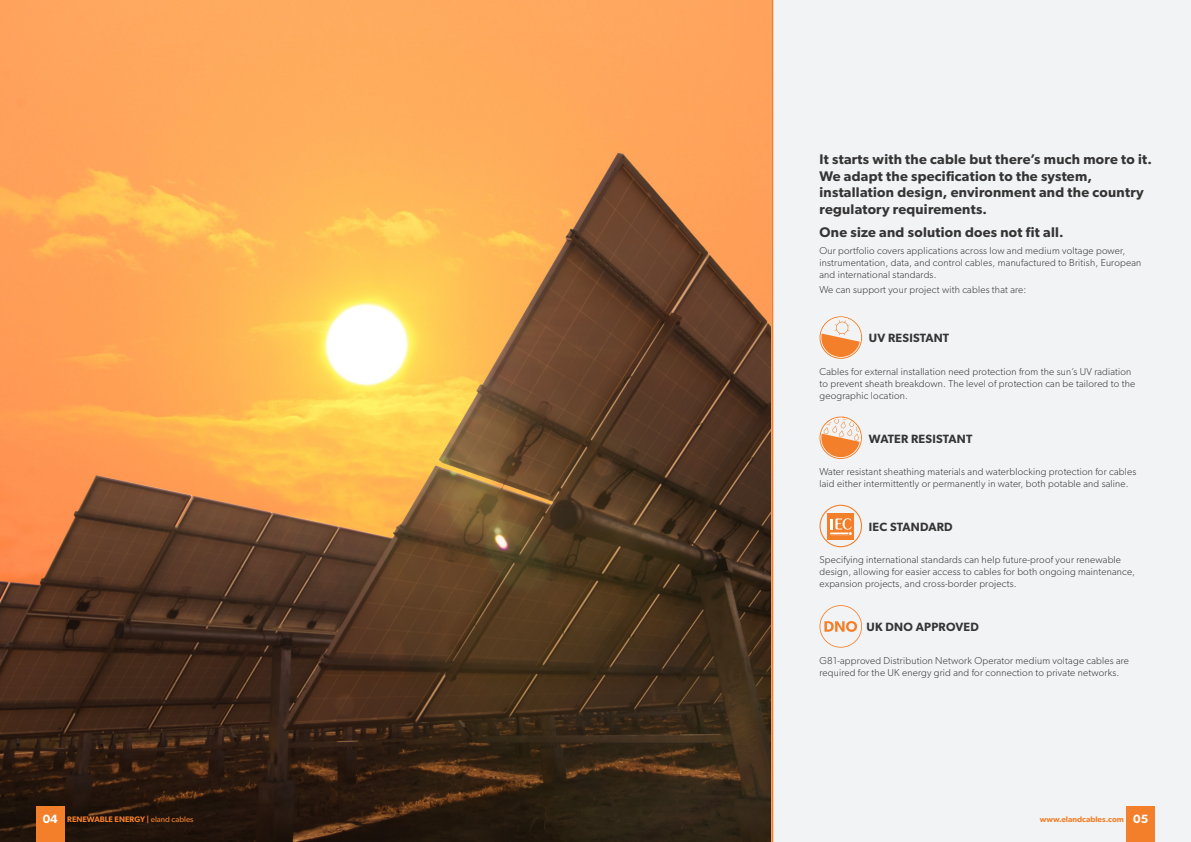
<style>
.page{position:relative;width:1191px;height:842px;background:#fff}
.page>*{position:absolute;margin:0;border:0;box-sizing:border-box;transform-origin:0 0}
.t1{font:600 14px/16.8px "Gibson";letter-spacing:.02em;color:#363536}
.t2{font:600 12px "Gibson";letter-spacing:.02em;color:#363536}
.t3{font:300 10px/12px "Gibson";letter-spacing:.02em;color:#363536}
.t4{font:600 8px "Gibson";color:#f47f2a}
.s1{font-size:12px;color:#fff}
.s2{font-weight:400}
</style>
<div class="page">
<img style="left:0;top:0;width:771px;height:842px">
<div style="left:771px;top:0;width:420px;height:842px;background:#f2f3f4"></div>
<svg style="left:819px;top:316px;width:43px;height:43px"></svg>
<svg style="left:819px;top:417px;width:43px;height:42px"></svg>
<div style="left:827px;top:513px;width:27px;height:26px;background:#f47f2a"></div>
<svg style="left:830px;top:518px;width:22px;height:18px"></svg>
<div style="left:819px;top:505px;width:43px;height:42px;border:1px solid #f47f2a;border-radius:50%"></div>
<svg style="left:819px;top:605px;width:43px;height:43px"></svg>
<hr style="left:771px;top:0;width:2px;height:842px;background:#f47f2a">
<div style="left:36px;top:806px;width:28px;height:36px;background:#f47f2a"></div>
<div style="left:1126px;top:806px;width:29px;height:36px;background:#f47f2a"></div>
<p class="t1" style="left:819px;top:150px;width:334px">It starts with the cable but there’s much more to it.<br>We adapt the specification to the system, installation design, environment and the country regulatory requirements.</p>
<p class="t1" style="left:819px;top:223px;width:246px">One size and solution does not fit all.</p>
<p class="t3" style="left:819px;top:245px;width:323px">Our portfolio covers applications across low and medium voltage power, instrumentation, data, and control cables, manufactured to British, European and international standards.</p>
<p class="t3" style="left:819px;top:284px;width:208px">We can support your project with cables that are:</p>
<p class="t2" style="left:869px;top:331px;width:82px">UV RESISTANT</p>
<p class="t3" style="left:819px;top:365px;width:317px">Cables for external installation need protection from the sun’s UV radiation to prevent sheath breakdown. The level of protection can be tailored to the geographic location.</p>
<p class="t2" style="left:869px;top:431px;width:105px">WATER RESISTANT</p>
<p class="t3" style="left:819px;top:465px;width:318px">Water resistant sheathing materials and waterblocking protection for cables laid either intermittently or permanently in water, both potable and saline.</p>
<p class="t2" style="left:869px;top:520px;width:85px">IEC STANDARD</p>
<p class="t3" style="left:819px;top:554px;width:317px">Specifying international standards can help future-proof your renewable design, allowing for easier access to cables for both ongoing maintenance, expansion projects, and cross-border projects.</p>
<p class="t2" style="left:866px;top:620px;width:114px">UK DNO APPROVED</p>
<p class="t3" style="left:819px;top:654px;width:311px">G81-approved Distribution Network Operator medium voltage cables are required for the UK energy grid and for connection to private networks.</p>
<p class="t4" style="left:43px;top:814px;width:152px"><span class="s1">04</span> RENEWABLE ENERGY | <span class="s2">eland cables</span></p>
<p class="t4" style="left:1039px;top:815px;width:110px">www.elandcables.com <span class="s1">05</span></p>
</div>
